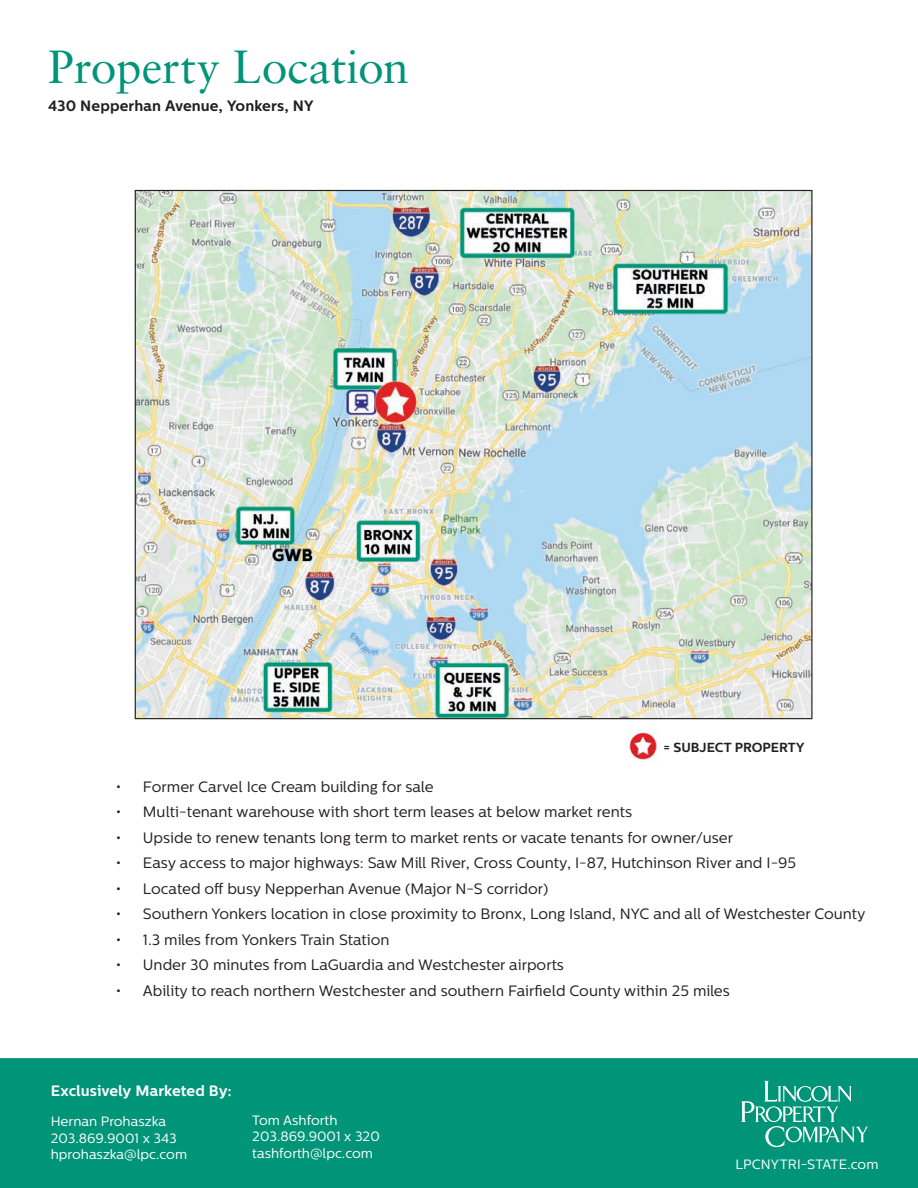
<style>
.page{position:relative;width:918px;height:1188px;background:#fff}
.page>*{position:absolute;margin:0;border:0;box-sizing:border-box;transform-origin:0 0}
.Subhead_black{font:46.5px "Sabon LT Std";color:#009479}
.t1{font:15px "Centrale Sans";color:#231f20}
.Subhead_black-2{font:700 15px "Centrale Sans";letter-spacing:.005em;color:#231f20}
.t2{font:700 15px "Centrale Sans";color:#fff}
.t3{font:13.5px/16.2px "Centrale Sans";color:#fff}
.t4{font:700 13.2px "Centrale Sans";color:#231f20}
</style>
<div class="page">
<div style="left:0;top:1058px;width:918px;height:130px;background:#009479"></div>
<svg style="left:741px;top:1081px;width:127px;height:66px;background:#2aa58f"></svg>
<img style="left:137px;top:192px;width:674px;height:525px">
<img style="left:628px;top:729px;width:31px;height:33px">
<p class="Subhead_black" style="left:48px;top:39px;width:362px">Property Location</p>
<p class="Subhead_black-2" style="left:48px;top:97px;width:267px">430 Nepperhan Avenue, Yonkers, NY</p>
<p class="t4" style="left:663px;top:740px;width:142px">= SUBJECT PROPERTY</p>
<p class="t1" style="left:116px;top:778px;width:319px">• Former Carvel Ice Cream building for sale</p>
<p class="t1" style="left:116px;top:804px;width:518px">• Multi-tenant warehouse with short term leases at below market rents</p>
<p class="t1" style="left:116px;top:829px;width:619px">• Upside to renew tenants long term to market rents or vacate tenants for owner/user</p>
<p class="t1" style="left:116px;top:855px;width:682px">• Easy access to major highways: Saw Mill River, Cross County, I-87, Hutchinson River and I-95</p>
<p class="t1" style="left:116px;top:880px;width:434px">• Located off busy Nepperhan Avenue (Major N-S corridor)</p>
<p class="t1" style="left:116px;top:906px;width:751px">• Southern Yonkers location in close proximity to Bronx, Long Island, NYC and all of Westchester County</p>
<p class="t1" style="left:116px;top:931px;width:275px">• 1.3 miles from Yonkers Train Station</p>
<p class="t1" style="left:116px;top:957px;width:450px">• Under 30 minutes from LaGuardia and Westchester airports</p>
<p class="t1" style="left:116px;top:982px;width:615px">• Ability to reach northern Westchester and southern Fairfield County within 25 miles</p>
<p class="t2" style="left:51px;top:1081px;width:182px">Exclusively Marketed By:</p>
<p class="t3" style="left:51px;top:1114px;width:138px">Hernan Prohaszka<br>203.869.9001 x 343 hprohaszka@lpc.com</p>
<p class="t3" style="left:252px;top:1113px;width:129px">Tom Ashforth<br>203.869.9001 x 320 tashforth@lpc.com</p>
<p class="t3" style="left:736px;top:1156px;width:145px">LPCNYTRI-STATE.com</p>
</div>
